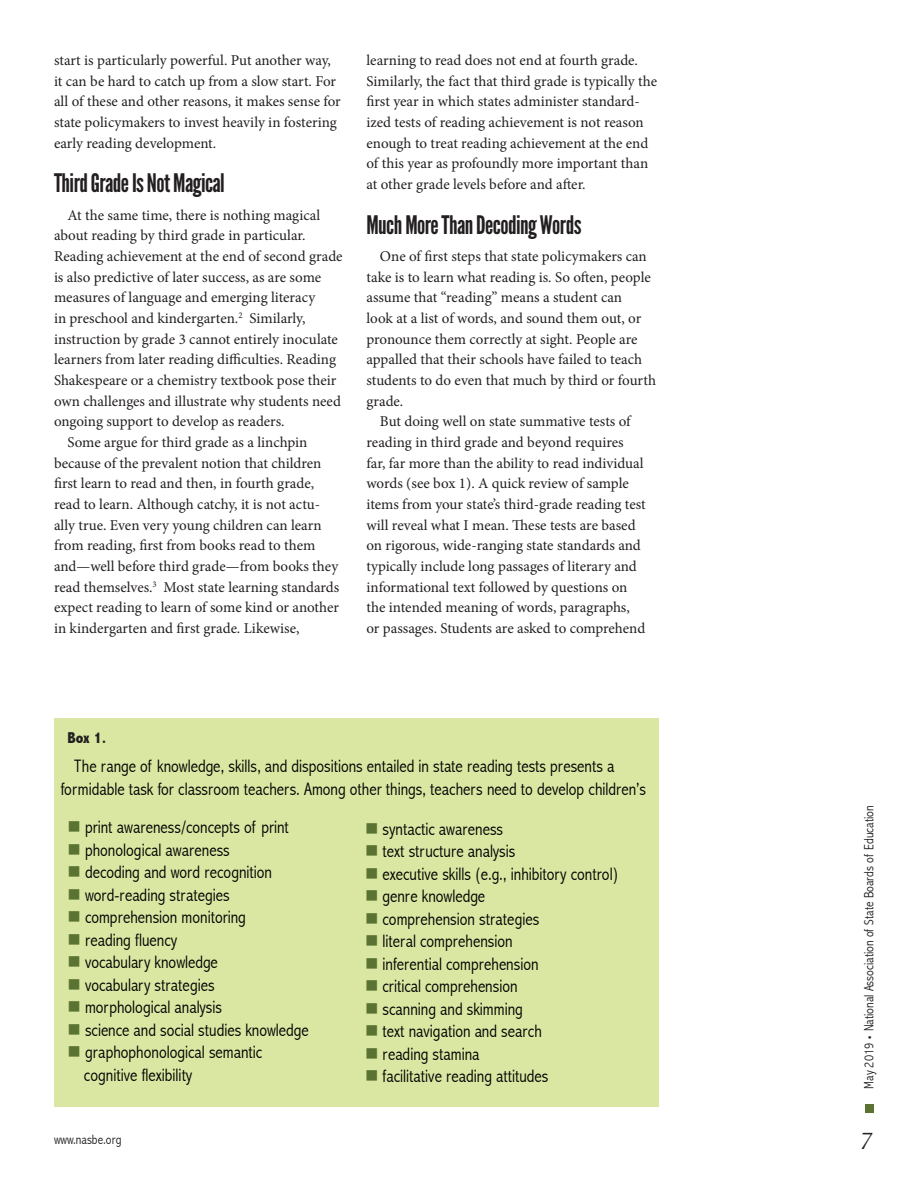
<style>
.page{position:relative;width:918px;height:1188px;background:#fff}
.page>*{position:absolute;margin:0;border:0;box-sizing:border-box;transform-origin:0 0}
.Header-Sub1{font:25.5px "League Gothic";letter-spacing:-.02em;color:#231f20}
.t1{font:italic 24px "Palatino";color:#231f20}
.Figure_Box_Text{font:300 condensed 18px/22.5px "Abadi";color:#000}
.Figure_Title_Text{font:800 condensed 15.75px "Abadi";color:#231f20}
.General_Content{font:15px/20.7px "Minion Pro";letter-spacing:.005em;color:#231f20}
.t2{font:300 condensed 13.5px "Abadi";color:#231f20}
.s1{color:#5a7332}
.s2{font-size:10.5px}
</style>
<div class="page">
<div style="left:865px;top:1105px;width:8px;height:8px;background:#5a7332"></div>
<div style="left:54px;top:719px;width:604px;height:388px;background:#d9e7a2"></div>
<p class="General_Content" style="left:54px;top:50px;width:288px">start is particularly powerful. Put another way, it can be hard to catch up from a slow start. For all of these and other reasons, it makes sense for state policymakers to invest heavily in fostering early reading development.</p>
<p class="Header-Sub1" style="left:54px;top:168px;width:172px">Third Grade Is Not Magical</p>
<p class="General_Content" style="left:54px;top:205px;width:290px;text-indent:14px">At the same time, there is nothing magical about reading by third grade in particular.<br>Reading achievement at the end of second grade is also predictive of later success, as are some measures of language and emerging literacy<br>in preschool and kindergarten.<sup>2</sup> Similarly, instruction by grade 3 cannot entirely inoculate learners from later reading difficulties. Reading Shakespeare or a chemistry textbook pose their own challenges and illustrate why students need ongoing support to develop as readers.</p>
<p class="General_Content" style="left:54px;top:432px;width:287px;text-indent:14px">Some argue for third grade as a linchpin because of the prevalent notion that children first learn to read and then, in fourth grade, read to learn. Although catchy, it is not actu&shy;ally true. Even very young children can learn from reading, first from books read to them and—well before third grade—from books they read themselves.<sup>3</sup> Most state learning standards expect reading to learn of some kind or another in kindergarten and first grade. Likewise,</p>
<p class="General_Content" style="left:366px;top:50px;width:292px">learning to read does not end at fourth grade.<br>Similarly, the fact that third grade is typically the first year in which states administer standard&shy;ized tests of reading achievement is not reason enough to treat reading achievement at the end of this year as profoundly more important than at other grade levels before and after.</p>
<p class="Header-Sub1" style="left:366px;top:209px;width:217px">Much More Than Decoding Words</p>
<p class="General_Content" style="left:366px;top:246px;width:291px;text-indent:14px">One of first steps that state policymakers can take is to learn what reading is. So often, people assume that “reading” means a student can<br>look at a list of words, and sound them out, or pronounce them correctly at sight. People are appalled that their schools have failed to teach students to do even that much by third or fourth grade.</p>
<p class="General_Content" style="left:366px;top:411px;width:281px;text-indent:14px">But doing well on state summative tests of reading in third grade and beyond requires far, far more than the ability to read individual words (see box 1). A quick review of sample items from your state’s third-grade reading test will reveal what I mean. These tests are based on rigorous, wide-ranging state standards and typically include long passages of literary and informational text followed by questions on the intended meaning of words, paragraphs, or passages. Students are asked to comprehend</p>
<p class="Figure_Title_Text" style="left:68px;top:729px;width:40px">Box 1.</p>
<p class="Figure_Box_Text" style="left:61px;top:755px;width:587px;text-indent:14px">The range of knowledge, skills, and dispositions entailed in state reading tests presents a formidable task for classroom teachers. Among other things, teachers need to develop children’s</p>
<p class="Figure_Box_Text" style="left:68px;top:816px;width:223px"><span class="s1">■</span> print awareness/concepts of print</p>
<p class="Figure_Box_Text" style="left:68px;top:839px;width:164px"><span class="s1">■</span> phonological awareness</p>
<p class="Figure_Box_Text" style="left:68px;top:861px;width:206px"><span class="s1">■</span> decoding and word recognition</p>
<p class="Figure_Box_Text" style="left:68px;top:884px;width:164px"><span class="s1">■</span> word-reading strategies</p>
<p class="Figure_Box_Text" style="left:68px;top:906px;width:180px"><span class="s1">■</span> comprehension monitoring</p>
<p class="Figure_Box_Text" style="left:68px;top:929px;width:111px"><span class="s1">■</span> reading fluency</p>
<p class="Figure_Box_Text" style="left:68px;top:951px;width:152px"><span class="s1">■</span> vocabulary knowledge</p>
<p class="Figure_Box_Text" style="left:68px;top:974px;width:149px"><span class="s1">■</span> vocabulary strategies</p>
<p class="Figure_Box_Text" style="left:68px;top:996px;width:156px"><span class="s1">■</span> morphological analysis</p>
<p class="Figure_Box_Text" style="left:68px;top:1019px;width:243px"><span class="s1">■</span> science and social studies knowledge</p>
<p class="Figure_Box_Text" style="left:68px;top:1041px;width:196px"><span class="s1">■</span> graphophonological semantic</p>
<p class="Figure_Box_Text" style="left:84px;top:1064px;width:110px">cognitive flexibility</p>
<p class="Figure_Box_Text" style="left:365px;top:818px;width:140px"><span class="s1">■</span> syntactic awareness</p>
<p class="Figure_Box_Text" style="left:365px;top:840px;width:152px"><span class="s1">■</span> text structure analysis</p>
<p class="Figure_Box_Text" style="left:365px;top:863px;width:255px"><span class="s1">■</span> executive skills (e.g., inhibitory control)</p>
<p class="Figure_Box_Text" style="left:365px;top:885px;width:122px"><span class="s1">■</span> genre knowledge</p>
<p class="Figure_Box_Text" style="left:365px;top:908px;width:176px"><span class="s1">■</span> comprehension strategies</p>
<p class="Figure_Box_Text" style="left:365px;top:930px;width:149px"><span class="s1">■</span> literal comprehension</p>
<p class="Figure_Box_Text" style="left:365px;top:953px;width:175px"><span class="s1">■</span> inferential comprehension</p>
<p class="Figure_Box_Text" style="left:365px;top:975px;width:154px"><span class="s1">■</span> critical comprehension</p>
<p class="Figure_Box_Text" style="left:365px;top:998px;width:159px"><span class="s1">■</span> scanning and skimming</p>
<p class="Figure_Box_Text" style="left:365px;top:1020px;width:178px"><span class="s1">■</span> text navigation and search</p>
<p class="Figure_Box_Text" style="left:365px;top:1043px;width:116px"><span class="s1">■</span> reading stamina</p>
<p class="Figure_Box_Text" style="left:365px;top:1065px;width:185px"><span class="s1">■</span> facilitative reading attitudes</p>
<p class="t2" style="left:861px;top:1089px;width:285px;rotate:-90deg">May 2019 <span class="s2">•</span> National Association of State Boards of Education</p>
<p class="t2" style="left:54px;top:1132px;width:69px">www.nasbe.org</p>
<p class="t1" style="left:861px;top:1120px;width:13px">7</p>
</div>
